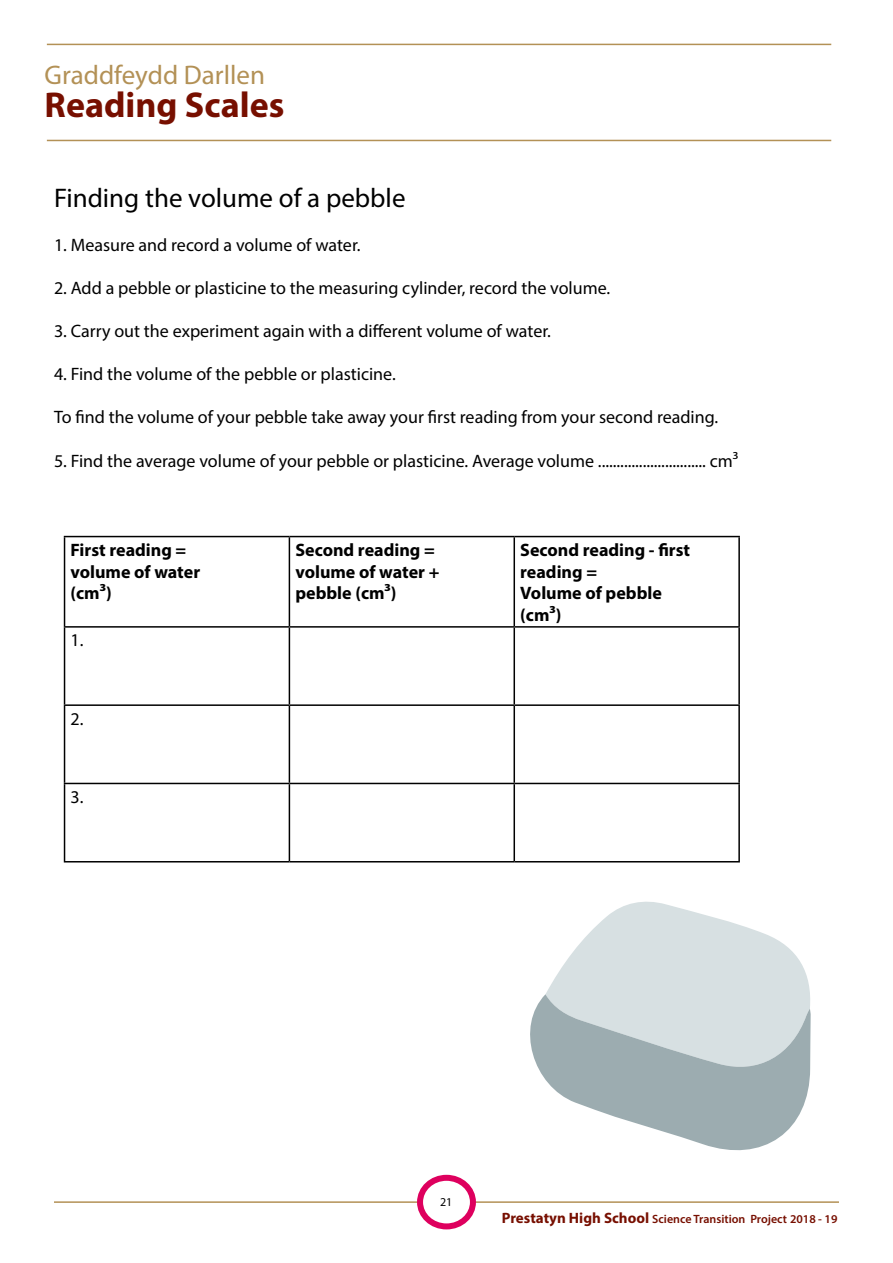
<style>
.page{position:relative;width:893px;height:1263px;background:#fff}
.page>*{position:absolute;margin:0;border:0;box-sizing:border-box;transform-origin:0 0}
.t1{font:700 36px "Myriad Pro";color:#770f00}
.t2{font:27px "Myriad Pro";color:#000}
.t3{font:27px "Myriad Pro";color:#b39156}
.t4{font:18px "Myriad Pro";color:#000}
.t5{font:700 18px/21.6px "Myriad Pro";color:#000}
.t6{font:600 12px "Myriad Pro";color:#770f00}
.t7{font:12px "Myriad Pro";color:#000}
.s1{font-weight:700;font-size:15px}
</style>
<div class="page">
<hr style="left:54px;top:1201px;width:785px;height:2px;background:#b39156">
<div style="left:420px;top:1178px;width:53px;height:48px;background:#fff;border-radius:50%"></div>
<div style="left:417px;top:1175px;width:59px;height:54px;border:6px solid #de005e;border-radius:50%"></div>
<hr style="left:47px;top:44px;width:784px;height:1px;background:#b39156">
<hr style="left:47px;top:140px;width:784px;height:1px;background:#b39156">
<svg style="left:546px;top:901px;width:264px;height:93px;fill:#d7e0e2"></svg>
<svg style="left:530px;top:994px;width:281px;height:157px;fill:#9cacb0"></svg>
<hr style="left:64px;top:536px;width:225px;height:1px;background:#000">
<hr style="left:64px;top:537px;width:1px;height:89px;background:#000">
<hr style="left:289px;top:536px;width:225px;height:1px;background:#000">
<hr style="left:289px;top:537px;width:1px;height:89px;background:#000">
<hr style="left:514px;top:536px;width:226px;height:1px;background:#000">
<hr style="left:513px;top:537px;width:2px;height:89px;background:#000">
<hr style="left:738px;top:537px;width:2px;height:89px;background:#000">
<hr style="left:64px;top:626px;width:225px;height:2px;background:#000">
<hr style="left:64px;top:628px;width:1px;height:76px;background:#000">
<hr style="left:289px;top:626px;width:225px;height:2px;background:#000">
<hr style="left:289px;top:628px;width:1px;height:76px;background:#000">
<hr style="left:514px;top:626px;width:226px;height:2px;background:#000">
<hr style="left:513px;top:628px;width:2px;height:76px;background:#000">
<hr style="left:738px;top:628px;width:2px;height:76px;background:#000">
<hr style="left:64px;top:704px;width:225px;height:2px;background:#000">
<hr style="left:64px;top:706px;width:1px;height:77px;background:#000">
<hr style="left:289px;top:704px;width:225px;height:2px;background:#000">
<hr style="left:289px;top:706px;width:1px;height:77px;background:#000">
<hr style="left:514px;top:704px;width:226px;height:2px;background:#000">
<hr style="left:513px;top:706px;width:2px;height:77px;background:#000">
<hr style="left:738px;top:706px;width:2px;height:77px;background:#000">
<hr style="left:64px;top:783px;width:225px;height:1px;background:#000">
<hr style="left:64px;top:784px;width:1px;height:77px;background:#000">
<hr style="left:289px;top:783px;width:225px;height:1px;background:#000">
<hr style="left:289px;top:784px;width:1px;height:77px;background:#000">
<hr style="left:514px;top:783px;width:226px;height:1px;background:#000">
<hr style="left:513px;top:784px;width:2px;height:77px;background:#000">
<hr style="left:738px;top:784px;width:2px;height:77px;background:#000">
<hr style="left:64px;top:861px;width:225px;height:1px;background:#000">
<hr style="left:289px;top:861px;width:225px;height:1px;background:#000">
<hr style="left:514px;top:861px;width:226px;height:1px;background:#000">
<h2 class="t3" style="left:45px;top:59px;width:222px">Graddfeydd Darllen</h2>
<h1 class="t1" style="left:45px;top:82px;width:241px">Reading Scales</h1>
<h2 class="t2" style="left:54px;top:182px;width:353px">Finding the volume of a pebble</h2>
<p class="t4" style="left:54px;top:233px;width:308px">1. Measure and record a volume of water.</p>
<p class="t4" style="left:54px;top:277px;width:558px">2. Add a pebble or plasticine to the measuring cylinder, record the volume.</p>
<p class="t4" style="left:54px;top:320px;width:498px">3. Carry out the experiment again with a different volume of water.</p>
<p class="t4" style="left:54px;top:363px;width:343px">4. Find the volume of the pebble or plasticine.</p>
<p class="t4" style="left:54px;top:406px;width:666px">To find the volume of your pebble take away your first reading from your second reading.</p>
<p class="t4" style="left:54px;top:449px;width:686px">5. Find the average volume of your pebble or plasticine. Average volume ............................. cm³</p>
<p class="t5" style="left:71px;top:539px;width:131px">First reading = volume of water (cm³)</p>
<p class="t5" style="left:295px;top:539px;width:145px">Second reading = volume of water + pebble (cm³)</p>
<p class="t5" style="left:520px;top:539px;width:171px">Second reading - first reading =<br>Volume of pebble (cm³)</p>
<p class="t4" style="left:71px;top:629px;width:14px">1.</p>
<p class="t4" style="left:71px;top:707px;width:14px">2.</p>
<p class="t4" style="left:71px;top:786px;width:14px">3.</p>
<p class="t7" style="left:440px;top:1194px;width:14px">21</p>
<p class="t6" style="left:502px;top:1212px;width:337px"><span class="s1">Prestatyn High School</span> Science Transition Project 2018 - 19</p>
</div>
